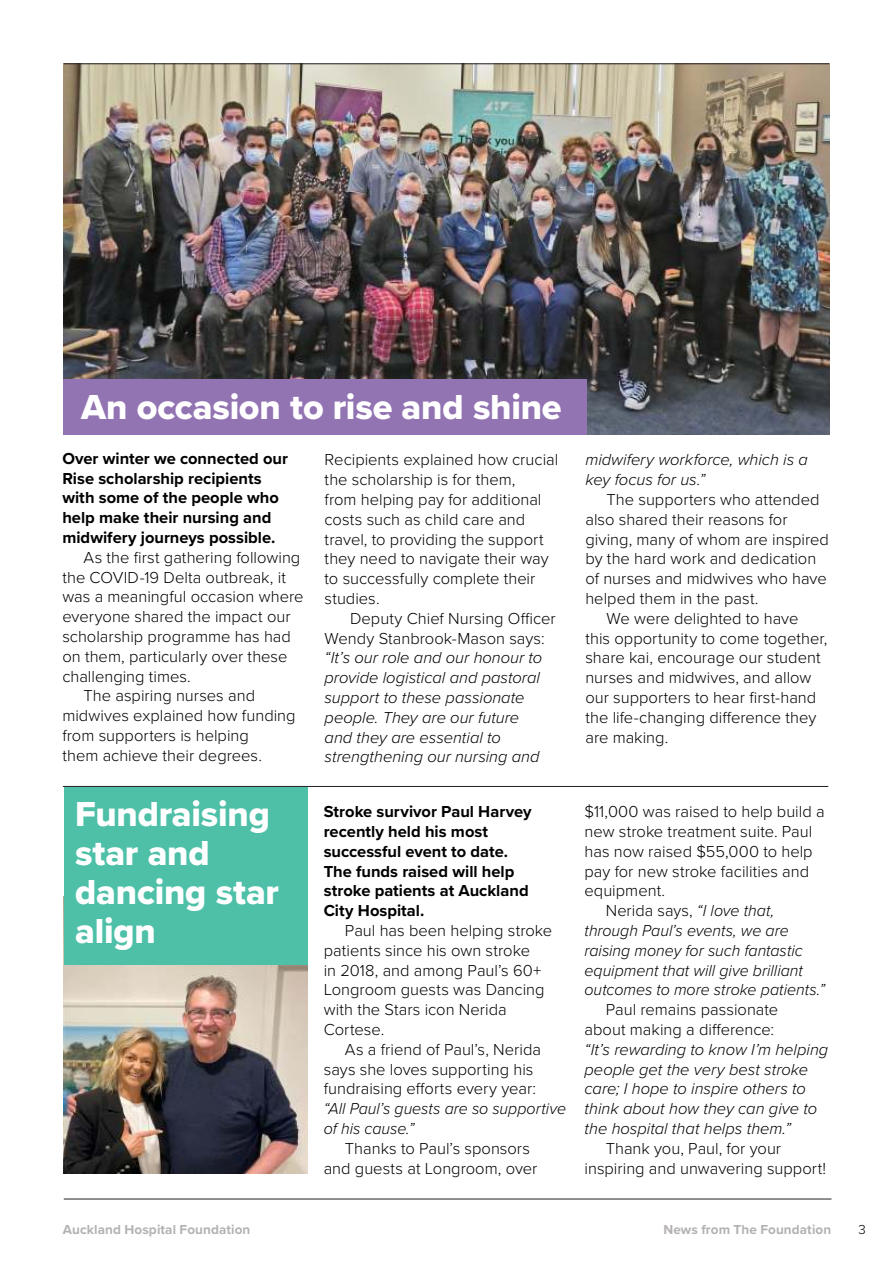
<style>
.page{position:relative;width:893px;height:1263px;background:#fff}
.page>*{position:absolute;margin:0;border:0;box-sizing:border-box;transform-origin:0 0}
.t1{font:36px/39px "Proxima Nova Extrabld";letter-spacing:-.005em;color:#fff}
.t2{font:300 16.5px/19.8px "Proxima Nova";color:#000001}
.t3{font:italic 300 16.5px/19.8px "Proxima Nova";color:#000001}
.t4{font:700 16.5px/19.8px "Proxima Nova";color:#000001}
.t5{font:700 13.5px "Proxima Nova";letter-spacing:.01em;color:#b4b1b1}
.t6{font:300 13.5px "Proxima Nova";color:#000001}
.s1{font-style:italic}
</style>
<div class="page">
<img style="left:64px;top:65px;width:765px;height:370px">
<div style="left:64px;top:379px;width:523px;height:56px;background:#9374b3"></div>
<hr style="left:64px;top:1199px;width:767px;height:1px;background:#231f20">
<img style="left:64px;top:965px;width:244px;height:209px">
<div style="left:64px;top:787px;width:244px;height:178px;background:#4ec0a8"></div>
<hr style="left:63px;top:786px;width:765px;height:1px;background:#231f20">
<hr style="left:64px;top:64px;width:765px;height:1px;background:#231f20">
<h1 class="t1" style="left:81px;top:389px;width:482px">An occasion to rise and shine</h1>
<p class="t4" style="left:62px;top:449px;width:227px">Over winter we connected our<br>Rise scholarship recipients with some of the people who help make their nursing and midwifery journeys possible.</p>
<p class="t2" style="left:84px;top:548px;width:218px">As the first gathering following</p>
<p class="t2" style="left:62px;top:568px;width:225px">the COVID-19 Delta outbreak, it</p>
<p class="t2" style="left:62px;top:588px;width:243px">was a meaningful occasion where</p>
<p class="t2" style="left:62px;top:608px;width:230px">everyone shared the impact our</p>
<p class="t2" style="left:62px;top:627px;width:230px">scholarship programme has had</p>
<p class="t2" style="left:62px;top:647px;width:227px">on them, particularly over these</p>
<p class="t2" style="left:62px;top:667px;width:130px">challenging times.</p>
<p class="t2" style="left:84px;top:687px;width:173px">The aspiring nurses and</p>
<p class="t2" style="left:62px;top:707px;width:235px">midwives explained how funding</p>
<p class="t2" style="left:62px;top:726px;width:188px">from supporters is helping</p>
<p class="t2" style="left:62px;top:746px;width:201px">them achieve their degrees.</p>
<p class="t2" style="left:325px;top:451px;width:235px">Recipients explained how crucial the scholarship is for them,<br>from helping pay for additional costs such as child care and travel, to providing the support they need to navigate their way to successfully complete their studies.</p>
<p class="t2" style="left:325px;top:609px;width:233px;text-indent:26px">Deputy Chief Nursing Officer<br>Wendy Stanbrook-Mason says:</p>
<p class="t3" style="left:325px;top:649px;width:219px">“It’s our role and our honour to provide logistical and pastoral support to these passionate people. They are our future and they are essential to strengthening our nursing and</p>
<h1 class="t1" style="left:75px;top:796px;width:206px">Fundraising star and dancing star align</h1>
<p class="t4" style="left:324px;top:803px;width:209px">Stroke survivor Paul Harvey recently held his most successful event to date.<br>The funds raised will help stroke patients at Auckland<br>City Hospital.</p>
<p class="t2" style="left:324px;top:921px;width:230px;text-indent:21px">Paul has been helping stroke patients since his own stroke<br>in 2018, and among Paul’s 60+<br>Longroom guests was Dancing with the Stars icon Nerida<br>Cortese.</p>
<p class="t2" style="left:324px;top:1040px;width:219px;text-indent:21px">As a friend of Paul’s, Nerida says she loves supporting his fundraising efforts every year:</p>
<p class="t3" style="left:324px;top:1100px;width:244px">“All Paul’s guests are so supportive of his cause.”</p>
<p class="t2" style="left:324px;top:1139px;width:215px;text-indent:21px">Thanks to Paul’s sponsors and guests at Longroom, over</p>
<p class="t3" style="left:585px;top:451px;width:224px">midwifery workforce, which is a key focus for us.”</p>
<p class="t2" style="left:607px;top:490px;width:214px">The supporters who attended</p>
<p class="t2" style="left:585px;top:510px;width:204px">also shared their reasons for</p>
<p class="t2" style="left:585px;top:530px;width:245px">giving, many of whom are inspired</p>
<p class="t2" style="left:585px;top:550px;width:232px">by the hard work and dedication</p>
<p class="t2" style="left:585px;top:569px;width:243px">of nurses and midwives who have</p>
<p class="t2" style="left:585px;top:589px;width:175px">helped them in the past.</p>
<p class="t2" style="left:607px;top:609px;width:193px">We were delighted to have</p>
<p class="t2" style="left:585px;top:629px;width:244px">this opportunity to come together,</p>
<p class="t2" style="left:585px;top:649px;width:237px">share kai, encourage our student</p>
<p class="t2" style="left:585px;top:668px;width:228px">nurses and midwives, and allow</p>
<p class="t2" style="left:585px;top:688px;width:232px">our supporters to hear first-hand</p>
<p class="t2" style="left:585px;top:708px;width:232px">the life-changing difference they</p>
<p class="t2" style="left:585px;top:728px;width:84px">are making.</p>
<p class="t2" style="left:584px;top:803px;width:242px">$11,000 was raised to help build a</p>
<p class="t2" style="left:584px;top:822px;width:229px">new stroke treatment suite. Paul</p>
<p class="t2" style="left:584px;top:842px;width:230px">has now raised $55,000 to help</p>
<p class="t2" style="left:584px;top:862px;width:226px">pay for new stroke facilities and</p>
<p class="t2" style="left:584px;top:882px;width:82px">equipment.</p>
<p class="t2" style="left:606px;top:902px;width:170px">Nerida says, <span class="s1">“I love that,</span></p>
<p class="t3" style="left:584px;top:921px;width:206px">through Paul’s events, we are</p>
<p class="t3" style="left:584px;top:941px;width:220px">raising money for such fantastic</p>
<p class="t3" style="left:584px;top:961px;width:220px">equipment that will give brilliant</p>
<p class="t3" style="left:584px;top:981px;width:242px">outcomes to more stroke patients.”</p>
<p class="t2" style="left:584px;top:1001px;width:195px;text-align:right">Paul remains passionate about making a difference:</p>
<p class="t3" style="left:584px;top:1040px;width:245px">“It’s rewarding to know I’m helping people get the very best stroke care; I hope to inspire others to think about how they can give to the hospital that helps them.”</p>
<p class="t2" style="left:584px;top:1139px;width:243px;text-indent:21px">Thank you, Paul, for your inspiring and unwavering support!</p>
<p class="t5" style="left:63px;top:1224px;width:189px">Auckland Hospital Foundation</p>
<p class="t5" style="left:663px;top:1224px;width:169px">News from The Foundation</p>
<p class="t6" style="left:858px;top:1224px;width:9px">3</p>
</div>
